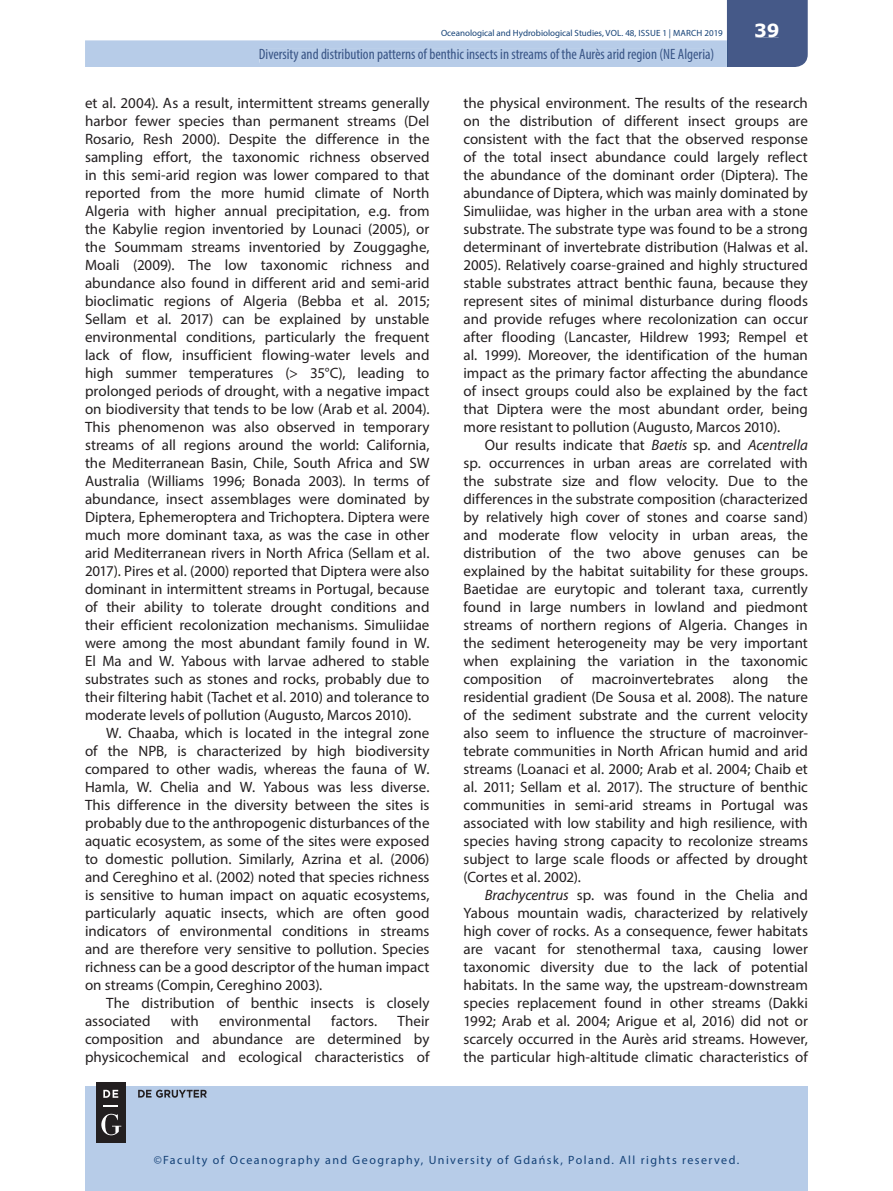
<style>
.page{position:relative;width:893px;height:1191px;background:#fff}
.page>*{position:absolute;margin:0;border:0;box-sizing:border-box;transform-origin:0 0}
.t1{font:700 18px "Verdana";color:#fff}
.t2{font:15px/18px "Myriad Pro";color:#231f20;text-align:justify}
.t3{font:condensed 15px "Myriad Pro";color:#395586}
.t4{font:12px "Myriad Pro";letter-spacing:.12em;color:#144176}
.t5{font:9px "Myriad Pro";color:#144176}
.s1{font-style:italic}
</style>
<div class="page">
<div style="left:85px;top:1086px;width:723px;height:105px;background:#b7cce8"></div>
<svg style="left:85px;top:0;width:723px;height:67px"></svg>
<div style="left:755px;top:24px;width:24px;height:13px;background:#455988"></div>
<div style="left:260px;top:49px;width:453px;height:14px;background:#b7cce8"></div>
<div style="left:96px;top:1081px;width:30px;height:61px;background:#231f20"></div>
<svg style="left:103px;top:1105px;width:15px;height:1px"></svg>
<svg style="left:103px;top:1089px;width:15px;height:8px"></svg>
<svg style="left:101px;top:1113px;width:20px;height:22px"></svg>
<svg style="left:138px;top:1089px;width:69px;height:8px"></svg>
<p class="t5" style="left:441px;top:28px;width:283px">Oceanological and Hydrobiological Studies, VOL. 48, ISSUE 1 | MARCH 2019</p>
<p class="t3" style="left:259px;top:45px;width:457px">Diversity and distribution patterns of benthic insects in streams of the Aurès arid region (NE Algeria)</p>
<p class="t1" style="left:754px;top:18px;width:27px">39</p>
<p class="t2" style="left:85px;top:94px;width:346px">et al. 2004). As a result, intermittent streams generally harbor fewer species than permanent streams (Del Rosario, Resh 2000). Despite the difference in the sampling effort, the taxonomic richness observed in this semi-arid region was lower compared to that reported from the more humid climate of North Algeria with higher annual precipitation, e.g. from the Kabylie region inventoried by Lounaci (2005), or the Soummam streams inventoried by Zouggaghe, Moali (2009). The low taxonomic richness and abundance also found in different arid and semi-arid bioclimatic regions of Algeria (Bebba et al. 2015; Sellam et al. 2017) can be explained by unstable environmental conditions, particularly the frequent lack of flow, insufficient flowing-water levels and high summer temperatures (&gt; 35°C), leading to prolonged periods of drought, with a negative impact on biodiversity that tends to be low (Arab et al. 2004).<br>This phenomenon was also observed in temporary streams of all regions around the world: California, the Mediterranean Basin, Chile, South Africa and SW Australia (Williams 1996; Bonada 2003). In terms of abundance, insect assemblages were dominated by Diptera, Ephemeroptera and Trichoptera. Diptera were much more dominant taxa, as was the case in other arid Mediterranean rivers in North Africa (Sellam et al.<br>2017). Pires et al. (2000) reported that Diptera were also dominant in intermittent streams in Portugal, because of their ability to tolerate drought conditions and their efficient recolonization mechanisms. Simuliidae were among the most abundant family found in W.<br>El Ma and W. Yabous with larvae adhered to stable substrates such as stones and rocks, probably due to their filtering habit (Tachet et al. 2010) and tolerance to moderate levels of pollution (Augusto, Marcos 2010).</p>
<p class="t2" style="left:85px;top:724px;width:346px;text-indent:21px">W. Chaaba, which is located in the integral zone of the NPB, is characterized by high biodiversity compared to other wadis, whereas the fauna of W.<br>Hamla, W. Chelia and W. Yabous was less diverse.<br>This difference in the diversity between the sites is probably due to the anthropogenic disturbances of the aquatic ecosystem, as some of the sites were exposed to domestic pollution. Similarly, Azrina et al. (2006) and Cereghino et al. (2002) noted that species richness is sensitive to human impact on aquatic ecosystems, particularly aquatic insects, which are often good indicators of environmental conditions in streams and are therefore very sensitive to pollution. Species richness can be a good descriptor of the human impact on streams (Compin, Cereghino 2003).</p>
<p class="t2" style="left:85px;top:994px;width:346px;text-indent:21px">The distribution of benthic insects is closely associated</p>
<p class="t2" style="left:171px;top:1012px;width:29px">with</p>
<p class="t2" style="left:219px;top:1012px;width:93px">environmental</p>
<p class="t2" style="left:331px;top:1012px;width:48px">factors.</p>
<p class="t2" style="left:85px;top:1012px;width:346px;text-indent:313px">Their composition and abundance are determined by physicochemical and ecological characteristics of</p>
<p class="t2" style="left:463px;top:94px;width:346px">the physical environment. The results of the research on the distribution of different insect groups are consistent with the fact that the observed response of the total insect abundance could largely reflect the abundance of the dominant order (Diptera). The abundance of Diptera, which was mainly dominated by Simuliidae, was higher in the urban area with a stone substrate. The substrate type was found to be a strong determinant of invertebrate distribution (Halwas et al.<br>2005). Relatively coarse-grained and highly structured stable substrates attract benthic fauna, because they represent sites of minimal disturbance during floods and provide refuges where recolonization can occur after flooding (Lancaster, Hildrew 1993; Rempel et al. 1999). Moreover, the identification of the human impact as the primary factor affecting the abundance of insect groups could also be explained by the fact that Diptera were the most abundant order, being more resistant to pollution (Augusto, Marcos 2010).</p>
<p class="t2" style="left:463px;top:436px;width:346px;text-indent:21px">Our results indicate that <span class="s1">Baetis</span> sp. and <span class="s1">Acentrella </span>sp. occurrences in urban areas are correlated with the substrate size and flow velocity. Due to the differences in the substrate composition (characterized by relatively high cover of stones and coarse sand) and moderate flow velocity in urban areas, the distribution of the two above genuses can be explained by the habitat suitability for these groups.<br>Baetidae are eurytopic and tolerant taxa, currently found in large numbers in lowland and piedmont streams of northern regions of Algeria. Changes in the sediment heterogeneity may be very important when explaining the variation in the taxonomic composition of macroinvertebrates along the residential gradient (De Sousa et al. 2008). The nature of the sediment substrate and the current velocity also seem to influence the structure of macroinver&shy;tebrate communities in North African humid and arid streams (Loanaci et al. 2000; Arab et al. 2004; Chaib et al. 2011; Sellam et al. 2017). The structure of benthic communities in semi-arid streams in Portugal was associated with low stability and high resilience, with species having strong capacity to recolonize streams subject to large scale floods or affected by drought (Cortes et al. 2002).</p>
<p class="t2" style="left:463px;top:886px;width:346px;text-indent:21px"><span class="s1">Brachycentrus</span> sp. was found in the Chelia and Yabous mountain wadis, characterized by relatively high cover of rocks. As a consequence, fewer habitats are vacant for stenothermal taxa, causing lower taxonomic diversity due to the lack of potential habitats. In the same way, the upstream-downstream species replacement found in other streams (Dakki 1992; Arab et al. 2004; Arigue et al, 2016) did not or scarcely occurred in the Aurès arid streams. However, the particular high-altitude climatic characteristics of</p>
<p class="t4" style="left:154px;top:1152px;width:587px">©Faculty of Oceanography and Geography, University of Gdańsk, Poland. All rights reserved.</p>
</div>
